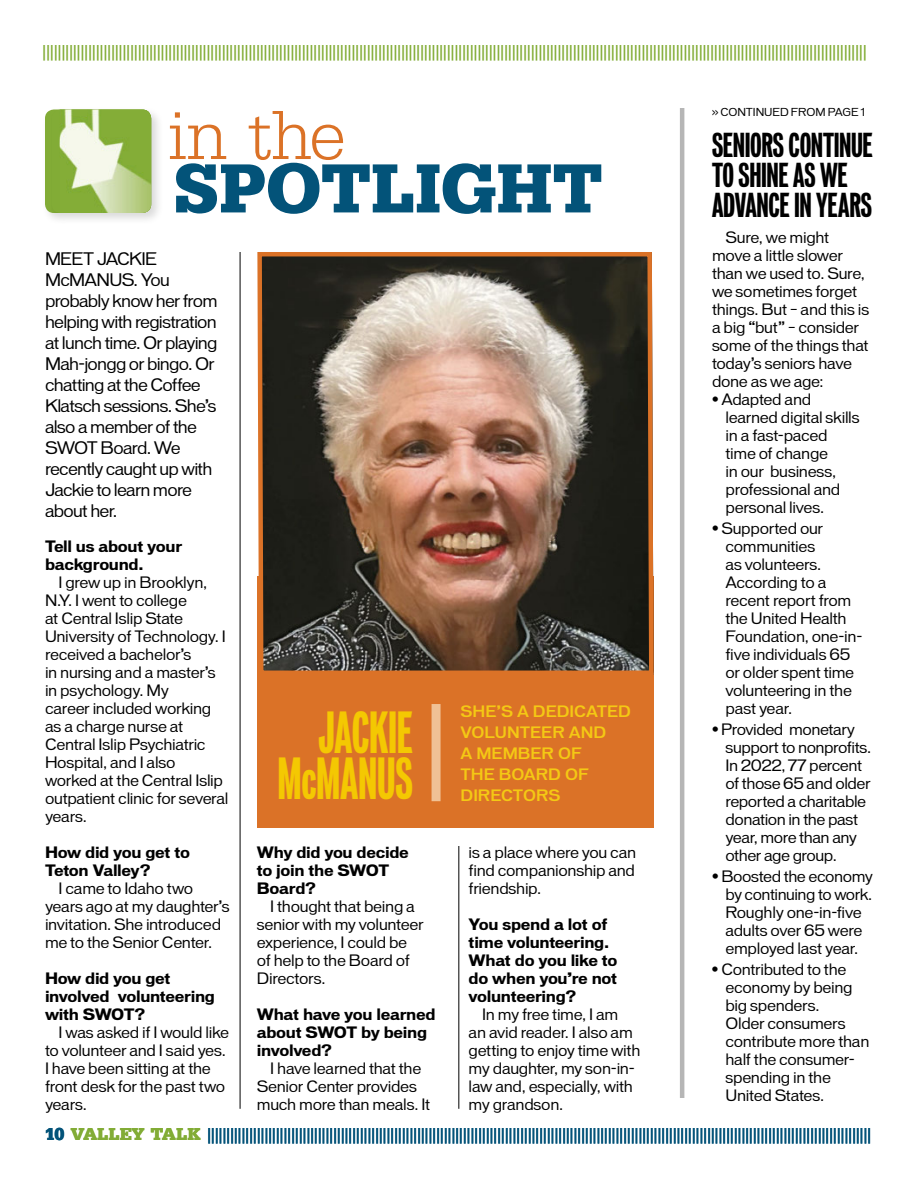
<style>
.page{position:relative;width:918px;height:1188px;background:#fff}
.page>*{position:absolute;margin:0;border:0;box-sizing:border-box;transform-origin:0 0}
.t1{font:700 72px "Serifa BEFOP";letter-spacing:-.005em;color:#035379}
.t2{font:300 72px "Serifa BEFOP";color:#db7227}
.t3{font:54px/46.5px "Vonnes Exbold Comp";letter-spacing:-.005em;color:#f4c802;scale:.9 1}
.t4{font:31.5px/30px "Vonnes Exbold Comp";letter-spacing:-.015em;color:#000}
.t5{font:700 18px "Serifa BEFOP";color:#82ac36}
.t6{font:700 18px "Serifa BEFOP";color:#035379}
.t7{font:16.5px/21px "Xrpvtr Vonnes";letter-spacing:-.045em;color:#000}
.t8{font:16.5px "Wxsndd Vonnes";letter-spacing:-.045em;color:#000}
.t9{font:15px/18px "Wxsndd Vonnes";letter-spacing:-.02em;color:#000}
.t10{font:15px/18px "Xrpvtr Vonnes";letter-spacing:-.02em;color:#000}
.t11{font:700 15px/18px "Vonnes";letter-spacing:-.025em;color:#000}
.t12{font:500 15px/21px "Vonnes";color:#f4c914}
.t13{font:10.5px "Xrpvtr Vonnes";letter-spacing:-.005em;color:#000}
.s1{color:#82ac36}
</style>
<div class="page">
<div style="left:257px;top:576px;width:397px;height:252px;background:#db7227"></div>
<div style="left:41px;top:106px;width:123px;height:120px;background:#000;opacity:.15"></div>
<div style="left:45px;top:110px;width:106px;height:103px;background:#82ac36;border-radius:9px"></div>
<img style="left:60px;top:110px;width:91px;height:103px">
<hr style="left:240px;top:252px;width:1px;height:857px;background:#000">
<hr style="left:458px;top:846px;width:1px;height:263px;background:#000">
<img style="left:257px;top:252px;width:397px;height:423px">
<div style="left:432px;top:704px;width:9px;height:97px;background:#f0c195"></div>
<hr style="left:680px;top:108px;width:4px;height:990px;background:#b6b6b6">
<p class="t5" style="left:42px;top:40px;width:826px">||||||||||||||||||||||||||||||||||||||||||||||||||||||||||||||||||||||||||||||||||||||||||||||||||||||||||||||||||||||||||||||||||||||||||||||||||||||||||||||||||||||||||||||||||||||||||||||||||||||||||||||||||||||||</p>
<h1 class="t2" style="left:168px;top:95px;width:180px">in the</h1>
<h1 class="t1" style="left:174px;top:146px;width:430px">SPOTLIGHT</h1>
<p class="t7" style="left:45px;top:249px;width:174px">MEET JACKIE<br>McMANUS. You probably know her from</p>
<p class="t8" style="left:45px;top:313px;width:173px">helping with registration</p>
<p class="t7" style="left:45px;top:333px;width:174px">at lunch time. Or playing<br>Mah-jongg or bingo. Or</p>
<p class="t8" style="left:45px;top:376px;width:157px">chatting at the Coffee</p>
<p class="t7" style="left:45px;top:396px;width:173px">Klatsch sessions. She’s also a member of the<br>SWOT Board. We</p>
<p class="t8" style="left:45px;top:460px;width:169px">recently caught up with</p>
<p class="t7" style="left:45px;top:480px;width:148px">Jackie to learn more about her.</p>
<p class="t11" style="left:45px;top:537px;width:139px">Tell us about your background.</p>
<p class="t10" style="left:45px;top:574px;width:164px;text-indent:13px">I grew up in Brooklyn,<br>N.Y. I went to college</p>
<p class="t9" style="left:45px;top:610px;width:140px">at Central Islip State</p>
<p class="t10" style="left:45px;top:628px;width:182px">University of Technology. I received a bachelor’s</p>
<p class="t9" style="left:45px;top:664px;width:172px">in nursing and a master’s in psychology. My</p>
<p class="t10" style="left:45px;top:700px;width:168px">career included working</p>
<p class="t9" style="left:45px;top:718px;width:140px">as a charge nurse at</p>
<p class="t10" style="left:45px;top:736px;width:162px">Central Islip Psychiatric</p>
<p class="t9" style="left:45px;top:754px;width:132px">Hospital, and I also</p>
<p class="t10" style="left:45px;top:772px;width:180px">worked at the Central Islip</p>
<p class="t9" style="left:45px;top:790px;width:185px">outpatient clinic for several years.</p>
<p class="t11" style="left:45px;top:843px;width:147px">How did you get to<br>Teton Valley?</p>
<p class="t9" style="left:45px;top:880px;width:186px;text-indent:13px">I came to Idaho two years ago at my daughter’s invitation. She introduced me to the Senior Center.</p>
<p class="t11" style="left:45px;top:969px;width:172px">How did you get involved volunteering with SWOT?</p>
<p class="t10" style="left:58px;top:1024px;width:172px">I was asked if I would like</p>
<p class="t9" style="left:45px;top:1042px;width:182px">to volunteer and I said yes.</p>
<p class="t10" style="left:45px;top:1060px;width:182px">I have been sitting at the front desk for the past two</p>
<p class="t9" style="left:45px;top:1096px;width:43px">years.</p>
<h2 class="t3" style="left:277px;top:710px;width:152px;text-indent:41px">JACKIE<br>MCMANUS</h2>
<p class="t12" style="left:461px;top:701px;width:172px">SHE’S A DEDICATED<br>VOLUNTEER AND<br>A MEMBER OF<br>THE BOARD OF<br>DIRECTORS</p>
<p class="t11" style="left:257px;top:843px;width:153px">Why did you decide to join the SWOT<br>Board?</p>
<p class="t10" style="left:270px;top:898px;width:146px">I thought that being a</p>
<p class="t9" style="left:257px;top:916px;width:168px">senior with my volunteer</p>
<p class="t10" style="left:257px;top:934px;width:155px">experience, I could be of help to the Board of</p>
<p class="t9" style="left:257px;top:970px;width:70px">Directors.</p>
<p class="t11" style="left:257px;top:1005px;width:180px">What have you learned about SWOT by being involved?</p>
<p class="t9" style="left:257px;top:1060px;width:175px;text-indent:13px">I have learned that the<br>Senior Center provides much more than meals. It</p>
<p class="t9" style="left:469px;top:843px;width:169px;text-align:justify">is a place where you can find companionship and friendship.</p>
<p class="t11" style="left:469px;top:915px;width:150px">You spend a lot of time volunteering.<br>What do you like to do when you’re not volunteering?</p>
<p class="t9" style="left:469px;top:1005px;width:166px;text-align:center">In my free time, I am<br>an avid reader. I also am</p>
<p class="t10" style="left:469px;top:1041px;width:173px">getting to enjoy time with my daughter, my son-in-</p>
<p class="t9" style="left:469px;top:1077px;width:166px">law and, especially, with my grandson.</p>
<p class="t13" style="left:712px;top:106px;width:154px">&gt;&gt; CONTINUED FROM PAGE 1</p>
<h3 class="t4" style="left:712px;top:130px;width:162px">SENIORS CONTINUE<br>TO SHINE AS WE<br>ADVANCE IN YEARS</h3>
<p class="t9" style="left:712px;top:228px;width:154px;text-indent:14px">Sure, we might move a little slower than we used to. Sure, we sometimes forget</p>
<p class="t10" style="left:712px;top:300px;width:159px">things. But – and this is a big “but” – consider</p>
<p class="t9" style="left:712px;top:336px;width:158px">some of the things that today’s seniors have</p>
<p class="t10" style="left:712px;top:372px;width:113px">done as we age:</p>
<p class="t10" style="left:726px;top:390px;width:136px;text-indent:-14px">• Adapted and learned digital skills in a fast-paced</p>
<p class="t9" style="left:726px;top:444px;width:104px">time of change</p>
<p class="t10" style="left:726px;top:462px;width:112px">in our business,</p>
<p class="t9" style="left:726px;top:480px;width:116px">professional and personal lives.</p>
<p class="t10" style="left:712px;top:519px;width:113px">• Supported our</p>
<p class="t9" style="left:726px;top:537px;width:127px">communities<br>as volunteers.<br>According to a recent report from</p>
<p class="t10" style="left:726px;top:609px;width:139px">the United Health<br>Foundation, one-in&shy;five individuals 65</p>
<p class="t9" style="left:726px;top:663px;width:130px">or older spent time volunteering in the past year.</p>
<p class="t10" style="left:712px;top:720px;width:145px">• Provided monetary</p>
<p class="t9" style="left:726px;top:738px;width:147px">support to nonprofits.</p>
<p class="t10" style="left:726px;top:756px;width:147px">In 2022, 77 percent of those 65 and older reported a charitable</p>
<p class="t9" style="left:726px;top:810px;width:134px;text-align:justify">donation in the past year, more than any other age group.</p>
<p class="t10" style="left:725px;top:867px;width:149px;text-indent:-13px">• Boosted the economy by continuing to work.<br>Roughly one-in-five adults over 65 were</p>
<p class="t9" style="left:725px;top:939px;width:134px">employed last year.</p>
<p class="t10" style="left:725px;top:960px;width:145px;text-indent:-13px">• Contributed to the economy by being big spenders.<br>Older consumers contribute more than half the consumer-</p>
<p class="t9" style="left:725px;top:1068px;width:107px">spending in the</p>
<p class="t10" style="left:725px;top:1086px;width:100px">United States.</p>
<p class="t6" style="left:45px;top:1124px;width:828px">10 <span class="s1">VALLEY TALK</span> ||||||||||||||||||||||||||||||||||||||||||||||||||||||||||||||||||||||||||||||||||||||||||||||||||||||||||||||||||||||||||||||||||||||||||||||||||||||||||||||||||||||||||||||</p>
</div>
